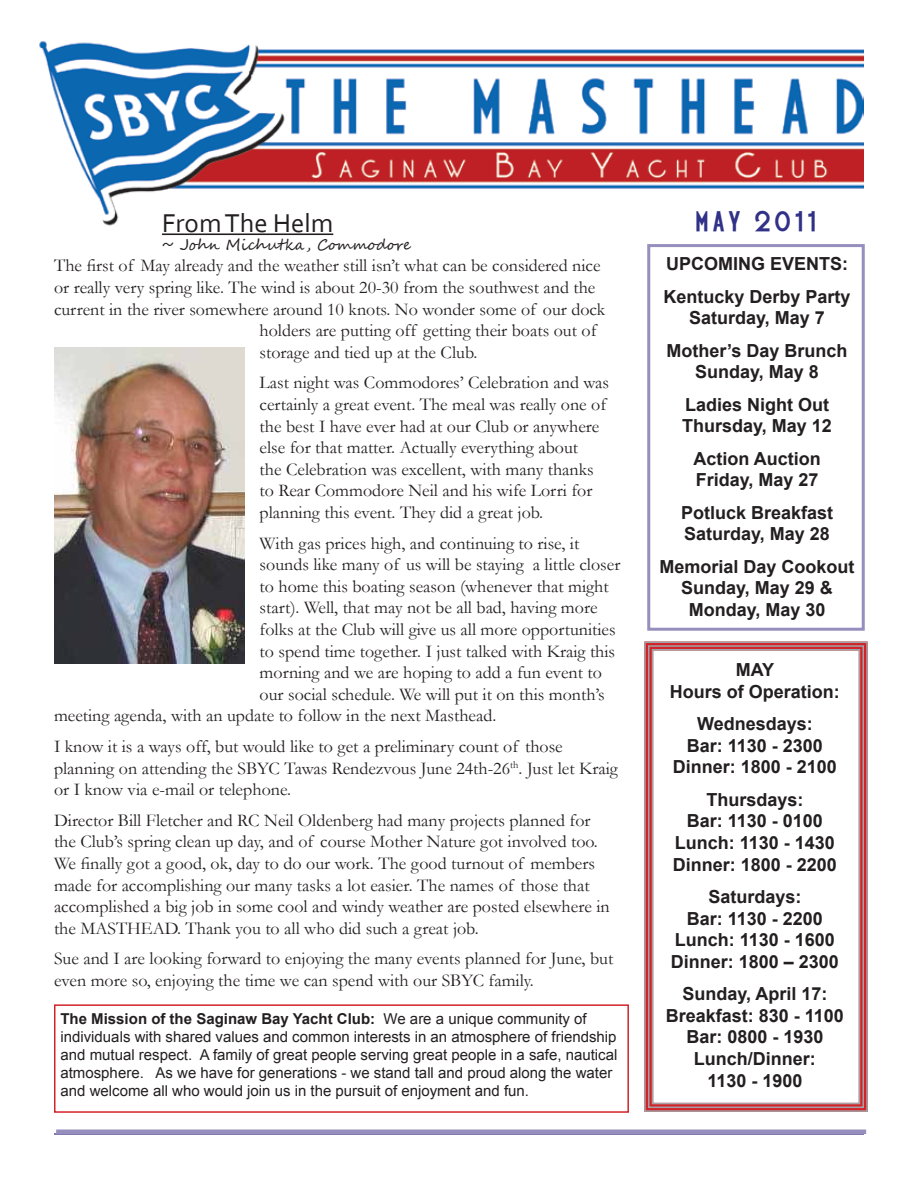
<style>
.page{position:relative;width:918px;height:1188px;background:#fff}
.page>*{position:absolute;margin:0;border:0;box-sizing:border-box;transform-origin:0 0}
.t1{font:27px "Corbel";color:#231f20}
.t2{font:24px "Gainsborough";color:#303187}
.t3{font:18px/21.6px "Garamond";color:#231f20}
.t4{font:700 18px/21.6px "Arial";color:#231f20;text-align:center}
.t5{font:15px/18px "Arial";color:#231f20}
.t6{font:15px "Segoe Script";color:#231f20}
.s1{font-weight:700}
</style>
<div class="page">
<hr style="left:54px;top:1133px;width:810px;height:2px;background:#565198">
<img style="left:39px;top:41px;width:824px;height:185px">
<div style="left:647px;top:244px;width:218px;height:387px;border:3px solid #968fbd"></div>
<svg style="left:644px;top:641px;width:224px;height:471px"></svg>
<div style="left:648px;top:645px;width:216px;height:463px;border:2px solid #a1a3a6"></div>
<div style="left:652px;top:649px;width:208px;height:455px;border:2px solid #a1a3a6"></div>
<img style="left:54px;top:347px;width:190px;height:316px">
<hr style="left:162px;top:233px;width:171px;height:2px;background:#231f20">
<hr style="left:56px;top:1130px;width:810px;height:4px;background:#968fbd">
<div style="left:54px;top:1004px;width:575px;height:109px;border:2px solid #d2232a"></div>
<h1 class="t1" style="left:162px;top:206px;width:173px">From The Helm</h1>
<p class="t6" style="left:162px;top:232px;width:250px">~ John Michutka, Commodore</p>
<p class="t3" style="left:54px;top:254px;width:548px">The first of May already and the weather still isn’t what can be considered nice</p>
<p class="t3" style="left:54px;top:276px;width:543px">or really very spring like. The wind is about 20-30 from the southwest and the</p>
<p class="t3" style="left:54px;top:298px;width:553px">current in the river somewhere around 10 knots. No wonder some of our dock</p>
<p class="t3" style="left:260px;top:319px;width:338px">holders are putting off getting their boats out of</p>
<p class="t3" style="left:260px;top:341px;width:219px">storage and tied up at the Club.</p>
<p class="t3" style="left:260px;top:371px;width:351px">Last night was Commodores’ Celebration and was certainly a great event. The meal was really one of the best I have ever had at our Club or anywhere else for that matter. Actually everything about<br>the Celebration was excellent, with many thanks to Rear Commodore Neil and his wife Lorri for planning this event. They did a great job.</p>
<p class="t3" style="left:260px;top:532px;width:321px">With gas prices high, and continuing to rise, it</p>
<p class="t3" style="left:260px;top:553px;width:362px">sounds like many of us will be staying a little closer</p>
<p class="t3" style="left:260px;top:575px;width:351px">to home this boating season (whenever that might</p>
<p class="t3" style="left:260px;top:596px;width:339px">start). Well, that may not be all bad, having more</p>
<p class="t3" style="left:260px;top:618px;width:358px">folks at the Club will give us all more opportunities</p>
<p class="t3" style="left:260px;top:640px;width:357px">to spend time together. I just talked with Kraig this</p>
<p class="t3" style="left:260px;top:661px;width:344px">morning and we are hoping to add a fun event to</p>
<p class="t3" style="left:260px;top:683px;width:347px">our social schedule. We will put it on this month’s</p>
<p class="t3" style="left:54px;top:704px;width:444px">meeting agenda, with an update to follow in the next Masthead.</p>
<p class="t3" style="left:54px;top:735px;width:565px">I know it is a ways off, but would like to get a preliminary count of those planning on attending the SBYC Tawas Rendezvous June 24th-26<sup>th</sup>. Just let Kraig or I know via e-mail or telephone.</p>
<p class="t3" style="left:54px;top:809px;width:557px">Director Bill Fletcher and RC Neil Oldenberg had many projects planned for the Club’s spring clean up day, and of course Mother Nature got involved too.<br>We finally got a good, ok, day to do our work. The good turnout of members made for accomplishing our many tasks a lot easier. The names of those that accomplished a big job in some cool and windy weather are posted elsewhere in the MASTHEAD. Thank you to all who did such a great job.</p>
<p class="t3" style="left:54px;top:947px;width:561px">Sue and I are looking forward to enjoying the many events planned for June, but even more so, enjoying the time we can spend with our SBYC family.</p>
<p class="t5" style="left:60px;top:1010px;width:558px"><span class="s1">The Mission of the Saginaw Bay Yacht Club:</span> We are a unique community of individuals with shared values and common interests in an atmosphere of friendship and mutual respect. A family of great people serving great people in a safe, nautical atmosphere. As we have for generations - we stand tall and proud along the water and welcome all who would join us in the pursuit of enjoyment and fun.</p>
<h2 class="t2" style="left:696px;top:206px;width:121px">M A Y 2 0 1 1</h2>
<p class="t4" style="left:664px;top:248px;width:189px;line-height:32.4px;text-align:left">UPCOMING EVENTS:<br>Kentucky Derby Party</p>
<p class="t4" style="left:667px;top:302px;width:183px;line-height:32.4px">Saturday, May 7<br>Mother’s Day Brunch</p>
<p class="t4" style="left:685px;top:356px;width:146px;line-height:32.4px">Sunday, May 8<br>Ladies Night Out</p>
<p class="t4" style="left:682px;top:410px;width:151px;line-height:32.4px">Thursday, May 12<br>Action Auction</p>
<p class="t4" style="left:681px;top:464px;width:154px;line-height:32.4px">Friday, May 27<br>Potluck Breakfast</p>
<p class="t4" style="left:660px;top:518px;width:197px;line-height:32.4px">Saturday, May 28<br>Memorial Day Cookout</p>
<p class="t4" style="left:681px;top:578px;width:153px">Sunday, May 29 &amp;<br>Monday, May 30</p>
<p class="t4" style="left:670px;top:660px;width:172px">MAY<br>Hours of Operation:</p>
<p class="t4" style="left:673px;top:714px;width:166px">Wednesdays:<br>Bar: 1130 - 2300<br>Dinner: 1800 - 2100</p>
<p class="t4" style="left:673px;top:789px;width:166px">Thursdays:<br>Bar: 1130 - 0100<br>Lunch: 1130 - 1430<br>Dinner: 1800 - 2200</p>
<p class="t4" style="left:671px;top:886px;width:170px">Saturdays:<br>Bar: 1130 - 2200<br>Lunch: 1130 - 1600<br>Dinner: 1800 – 2300</p>
<p class="t4" style="left:666px;top:984px;width:180px">Sunday, April 17:<br>Breakfast: 830 - 1100<br>Bar: 0800 - 1930<br>Lunch/Dinner:<br>1130 - 1900</p>
</div>
